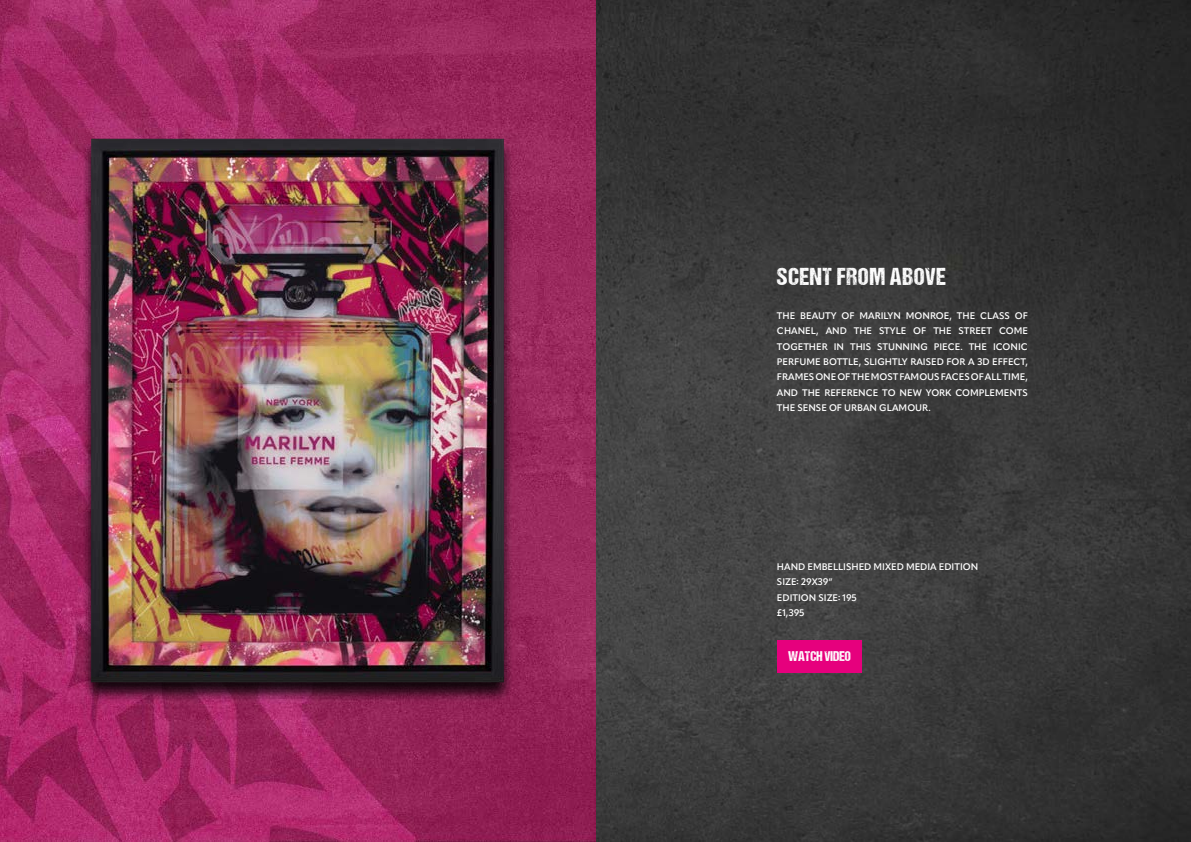
<style>
.page{position:relative;width:1191px;height:842px;background:#fff}
.page>*{position:absolute;margin:0;border:0;box-sizing:border-box;transform-origin:0 0}
.t1{font:24.6px "DCC Ash";letter-spacing:.03em;color:#fff}
.t2{font:14.1px "DCC Ash";color:#fff}
.t3{font:600 9.4px/15.3px "Apparat";color:#fff;text-align:justify}
</style>
<div class="page">
<img style="left:595px;top:0;width:596px;height:842px">
<svg style="left:0;top:0;width:595px;height:842px"></svg>
<img style="left:76px;top:133px;width:444px;height:576px">
<div style="left:777px;top:640px;width:85px;height:33px;background:#e6007d"></div>
<h1 class="t1" style="left:777px;top:264px;width:171px">SCENT FROM ABOVE</h1>
<p class="t3" style="left:777px;top:308px;width:252px">THE BEAUTY OF MARILYN MONROE, THE CLASS OF CHANEL, AND THE STYLE OF THE STREET COME TOGETHER IN THIS STUNNING PIECE. THE ICONIC PERFUME BOTTLE, SLIGHTLY RAISED FOR A 3D EFFECT, FRAMES ONE OF THE MOST FAMOUS FACES OF ALL TIME, AND THE REFERENCE TO NEW YORK COMPLEMENTS THE SENSE OF URBAN GLAMOUR.</p>
<p class="t3" style="left:777px;top:559px;width:203px;text-align:left">HAND EMBELLISHED MIXED MEDIA EDITION<br>SIZE: 29X39”<br>EDITION SIZE: 195<br>£1,395</p>
<h2 class="t2" style="left:788px;top:649px;width:64px">WATCH VIDEO</h2>
</div>
